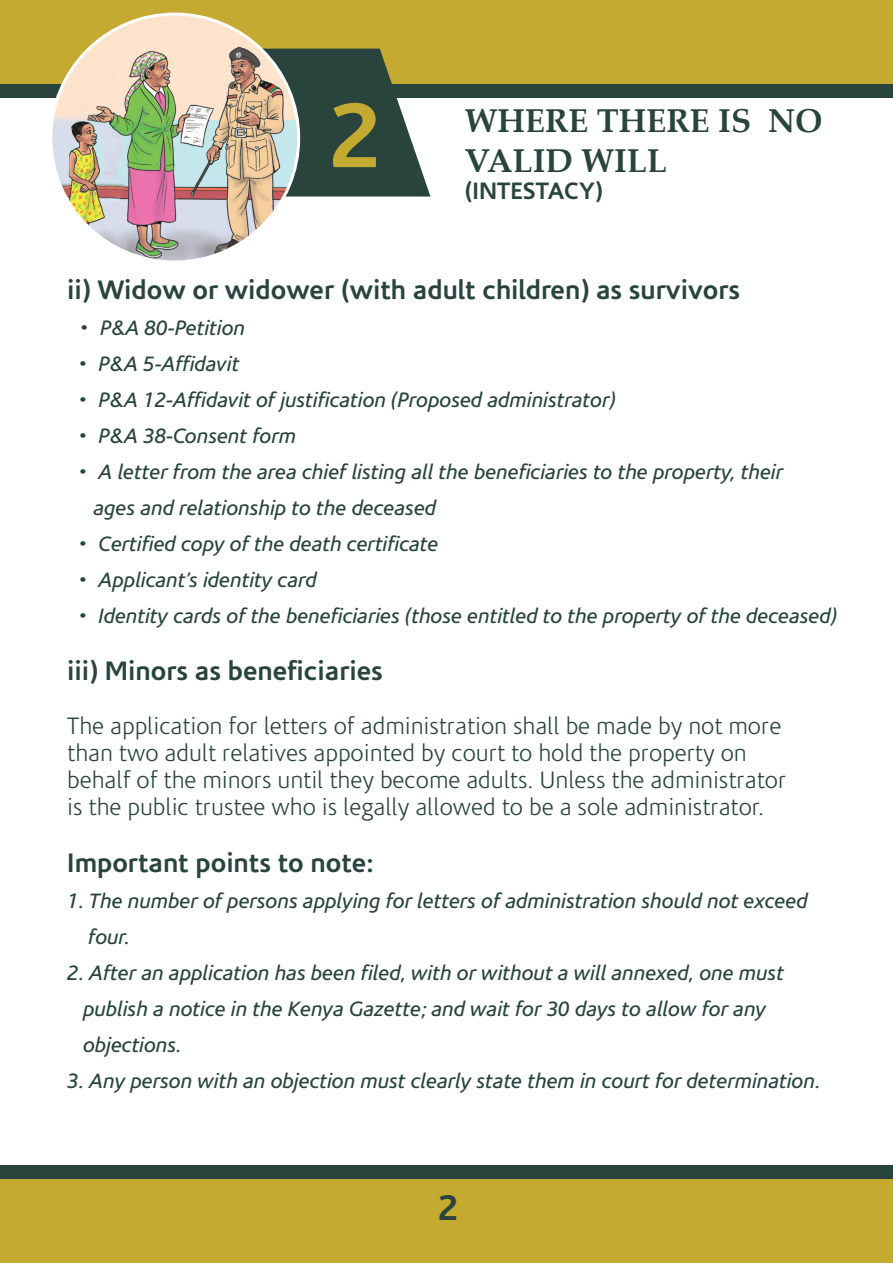
<style>
.page{position:relative;width:893px;height:1263px;background:#fff}
.page>*{position:absolute;margin:0;border:0;box-sizing:border-box;transform-origin:0 0}
.t1{font:700 92.4px "Corisande";color:#c4aa31}
.t2{font:700 36px "Corisande";color:#28443c}
.t3{font:700 33px/39.6px "Palatino Linotype";color:#28443c}
.t4{font:700 27px "Corisande";color:#28443c}
.t5{font:300 24px/27px "Corisande";color:#28443c}
.t6{font:700 24px "Corisande";color:#28443c}
.t7{font:italic 21px/36px "Corisande";color:#28443c}
</style>
<div class="page">
<div style="left:0;top:0;width:893px;height:86px;background:#c4aa31"></div>
<div style="left:0;top:84px;width:893px;height:14px;background:#28443c"></div>
<svg style="left:299px;top:49px;width:131px;height:147px;fill:#28443c"></svg>
<div style="left:0;top:1176px;width:893px;height:86px;background:#c4aa31"></div>
<div style="left:0;top:1165px;width:893px;height:13px;background:#28443c"></div>
<div style="left:51px;top:14px;width:248px;height:248px;background:#fee2cc;border-radius:50%"></div>
<img style="left:53px;top:39px;width:246px;height:220px">
<h1 class="t1" style="left:329px;top:82px;width:52px">2</h1>
<h3 class="t3" style="left:464px;top:100px;width:360px">WHERE THERE IS NO<br>VALID WILL</h3>
<p class="t6" style="left:464px;top:177px;width:140px">(INTESTACY)</p>
<p class="t4" style="left:67px;top:274px;width:674px">ii) Widow or widower (with adult children) as survivors</p>
<p class="t7" style="left:79px;top:310px;width:167px">• P&amp;A 80-Petition</p>
<p class="t7" style="left:78px;top:346px;width:163px">• P&amp;A 5-Affidavit</p>
<p class="t7" style="left:78px;top:382px;width:539px">• P&amp;A 12-Affidavit of justification (Proposed administrator)</p>
<p class="t7" style="left:78px;top:418px;width:220px">• P&amp;A 38-Consent form</p>
<p class="t7" style="left:94px;top:454px;width:691px;text-indent:-16px">• A letter from the area chief listing all the beneficiaries to the property, their ages and relationship to the deceased</p>
<p class="t7" style="left:78px;top:526px;width:362px">• Certified copy of the death certificate</p>
<p class="t7" style="left:78px;top:562px;width:240px">• Applicant’s identity card</p>
<p class="t7" style="left:78px;top:598px;width:761px">• Identity cards of the beneficiaries (those entitled to the property of the deceased)</p>
<p class="t4" style="left:67px;top:655px;width:317px">iii) Minors as beneficiaries</p>
<p class="t5" style="left:67px;top:713px;width:720px">The application for letters of administration shall be made by not more than two adult relatives appointed by court to hold the property on behalf of the minors until they become adults. Unless the administrator is the public trustee who is legally allowed to be a sole administrator.</p>
<p class="t4" style="left:67px;top:847px;width:308px">Important points to note:</p>
<p class="t7" style="left:88px;top:883px;width:721px;text-indent:-21px">1. The number of persons applying for letters of administration should not exceed four.</p>
<p class="t7" style="left:83px;top:955px;width:702px;text-indent:-16px">2. After an application has been filed, with or without a will annexed, one must publish a notice in the Kenya Gazette; and wait for 30 days to allow for any objections.</p>
<p class="t7" style="left:67px;top:1063px;width:754px">3. Any person with an objection must clearly state them in court for determination.</p>
<h2 class="t2" style="left:438px;top:1187px;width:21px">2</h2>
</div>
